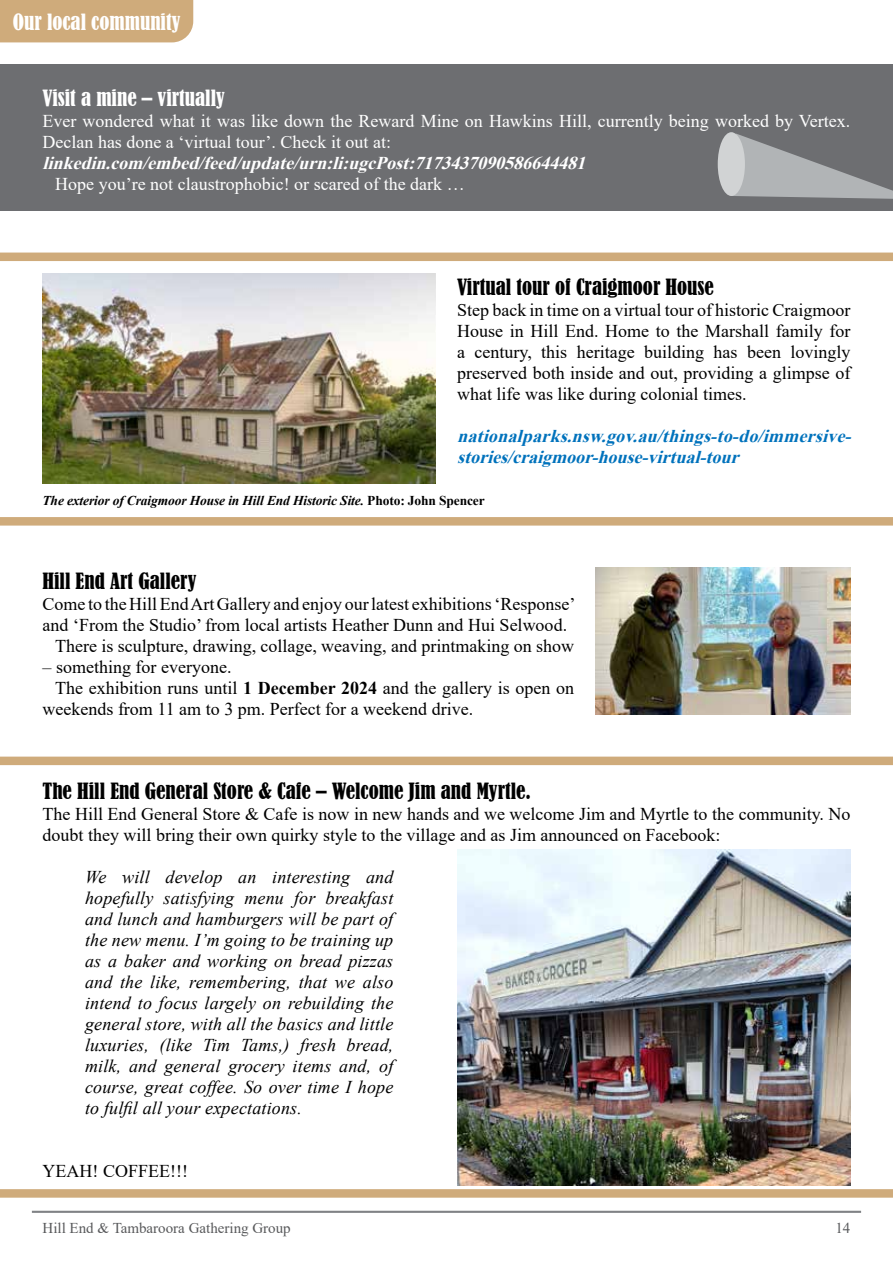
<style>
.page{position:relative;width:893px;height:1263px;background:#fff}
.page>*{position:absolute;margin:0;border:0;box-sizing:border-box;transform-origin:0 0}
.t1{font:condensed 21px "Bernard";color:#000}
.t2{font:condensed 21px "Bernard";color:#fff}
.t3{font:18px/21px "Times New Roman";color:#000}
.t4{font:italic 18px/21px "Times New Roman";letter-spacing:.01em;color:#000;text-align:justify}
.t5{font:18px/21px "Times New Roman";color:#fff}
.t6{font:italic 700 18px/21px "Times New Roman";color:#0072bc}
.t7{font:italic 700 18px "Times New Roman";color:#fff}
.t8{font:15px "Times New Roman";color:#58595b}
.t9{font:italic 700 13.5px "Times New Roman";letter-spacing:-.01em;color:#000}
.s1{font-style:normal}
.s2{font-weight:700}
</style>
<div class="page">
<hr style="left:32px;top:1211px;width:829px;height:2px;background:#808285">
<div style="left:0;top:0;width:193px;height:42px;background:#cfab7b"></div>
<svg style="left:0;top:757px;width:893px;height:441px"></svg>
<div style="left:0;top:64px;width:893px;height:147px;background:#6d6e71"></div>
<img style="left:595px;top:568px;width:255px;height:147px">
<svg style="left:731px;top:133px;width:162px;height:120px"></svg>
<div style="left:718px;top:132px;width:27px;height:64px;background:#d1d3d4;border-radius:50%"></div>
<img style="left:457px;top:849px;width:393px;height:336px">
<img style="left:0;top:253px;width:893px;height:273px">
<p class="t2" style="left:13px;top:9px;width:169px">Our local community</p>
<p class="t2" style="left:43px;top:85px;width:184px">Visit a mine – virtually</p>
<p class="t5" style="left:43px;top:109px;width:809px">Ever wondered what it was like down the Reward Mine on Hawkins Hill, currently being worked by Vertex.<br>Declan has done a ‘virtual tour’. Check it out at:</p>
<p class="t7" style="left:43px;top:150px;width:551px">linkedin.com/embed/feed/update/urn:li:ugcPost:7173437090586644481</p>
<p class="t5" style="left:55px;top:172px;width:411px">Hope you’re not claustrophobic! or scared of the dark …</p>
<p class="t1" style="left:457px;top:274px;width:258px">Virtual tour of Craigmoor House</p>
<p class="t3" style="left:457px;top:298px;width:395px;text-align:justify">Step back in time on a virtual tour of historic Craigmoor House in Hill End. Home to the Marshall family for a century, this heritage building has been lovingly preserved both inside and out, providing a glimpse of what life was like during colonial times.</p>
<p class="t6" style="left:457px;top:424px;width:402px">nationalparks.nsw.gov.au/things-to-do/immersive&shy;stories/craigmoor-house-virtual-tour</p>
<p class="t9" style="left:43px;top:491px;width:444px">The exterior of Craigmoor House in Hill End Historic Site. <span class="s1">Photo: John Spencer</span></p>
<p class="t1" style="left:43px;top:568px;width:155px">Hill End Art Gallery</p>
<p class="t3" style="left:43px;top:592px;width:534px">Come to the Hill End Art Gallery and enjoy our latest exhibitions ‘Response’</p>
<p class="t3" style="left:43px;top:613px;width:526px">and ‘From the Studio’ from local artists Heather Dunn and Hui Selwood.</p>
<p class="t3" style="left:55px;top:634px;width:520px">There is sculpture, drawing, collage, weaving, and printmaking on show</p>
<p class="t3" style="left:43px;top:655px;width:190px">– something for everyone.</p>
<p class="t3" style="left:55px;top:676px;width:520px">The exhibition runs until <span class="s2">1 December 2024</span> and the gallery is open on</p>
<p class="t3" style="left:43px;top:697px;width:432px">weekends from 11 am to 3 pm. Perfect for a weekend drive.</p>
<p class="t1" style="left:43px;top:778px;width:490px">The Hill End General Store &amp; Cafe – Welcome Jim and Myrtle.</p>
<p class="t3" style="left:43px;top:802px;width:809px">The Hill End General Store &amp; Cafe is now in new hands and we welcome Jim and Myrtle to the community. No doubt they will bring their own quirky style to the village and as Jim announced on Facebook:</p>
<p class="t4" style="left:85px;top:866px;width:310px">We will develop an interesting and hopefully satisfying menu for breakfast and lunch and hamburgers will be part of the new menu. I’m going to be training up as a baker and working on bread pizzas and the like, remembering, that we also intend to focus largely on rebuilding the general store, with all the basics and little luxuries, (like Tim Tams,) fresh bread, milk, and general grocery items and, of course, great coffee. So over time I hope to fulfil all your expectations.</p>
<p class="t3" style="left:43px;top:1159px;width:147px">YEAH! COFFEE!!!</p>
<p class="t8" style="left:43px;top:1217px;width:250px">Hill End &amp; Tambaroora Gathering Group</p>
<p class="t8" style="left:835px;top:1217px;width:16px">14</p>
</div>
